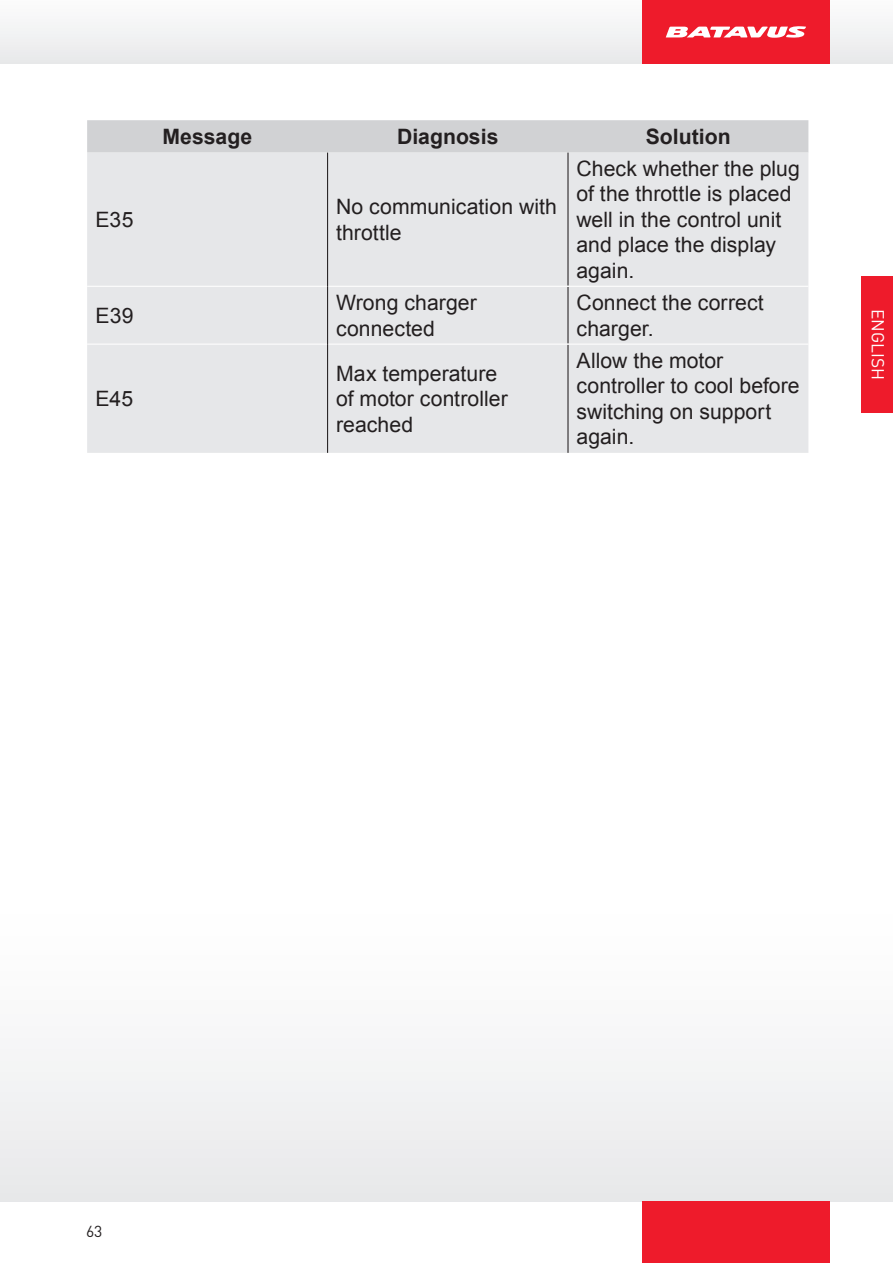
<style>
.page{position:relative;width:893px;height:1263px;background:#fff}
.page>*{position:absolute;margin:0;border:0;box-sizing:border-box;transform-origin:0 0}
.t1{font:21.15px/25.5px "Arial";letter-spacing:.005em;color:#231f20}
.t2{font:700 21.15px "Arial";color:#231f20}
.t3{font:17.25px "DIN";color:#fff}
.t4{font:15.75px "DIN";color:#231f20}
</style>
<div class="page">
<div style="left:0;top:0;width:893px;height:64px;background:#f2f3f4"></div>
<div style="left:0;top:894px;width:893px;height:307px;background:linear-gradient(to right,#f5f5f6,#f5f5f6)"></div>
<div style="left:642px;top:1201px;width:187px;height:62px;background:#ee1b2b"></div>
<div style="left:642px;top:0;width:187px;height:64px;background:#ee1b2b"></div>
<svg style="left:666px;top:26px;width:140px;height:12px"></svg>
<div style="left:861px;top:276px;width:32px;height:136px;background:#ee1b2b"></div>
<div style="left:87px;top:120px;width:721px;height:33px;background:#d1d2d4"></div>
<div style="left:87px;top:153px;width:721px;height:300px;background:#e6e7e9"></div>
<hr style="left:567px;top:153px;width:1px;height:133px;background:#231f20">
<hr style="left:567px;top:287px;width:1px;height:57px;background:#231f20">
<hr style="left:567px;top:345px;width:1px;height:108px;background:#231f20">
<hr style="left:87px;top:286px;width:240px;height:1px;background:#fff">
<hr style="left:328px;top:286px;width:240px;height:1px;background:#fff">
<hr style="left:568px;top:286px;width:240px;height:1px;background:#fff">
<hr style="left:87px;top:344px;width:240px;height:1px;background:#fff">
<hr style="left:328px;top:344px;width:240px;height:1px;background:#fff">
<hr style="left:568px;top:344px;width:240px;height:1px;background:#fff">
<hr style="left:327px;top:153px;width:1px;height:133px;background:#231f20">
<hr style="left:327px;top:286px;width:1px;height:58px;background:#231f20">
<hr style="left:327px;top:344px;width:1px;height:109px;background:#231f20">
<p class="t1" style="left:96px;top:207px;width:39px">E35</p>
<p class="t1" style="left:96px;top:303px;width:39px">E39</p>
<p class="t1" style="left:96px;top:386px;width:39px">E45</p>
<p class="t2" style="left:163px;top:123px;width:91px">Message</p>
<p class="t2" style="left:397px;top:123px;width:103px">Diagnosis</p>
<p class="t2" style="left:646px;top:123px;width:86px">Solution</p>
<p class="t1" style="left:336px;top:194px;width:222px">No communication with throttle</p>
<p class="t1" style="left:576px;top:156px;width:225px">Check whether the plug of the throttle is placed well in the control unit and place the display again.</p>
<p class="t1" style="left:336px;top:290px;width:142px">Wrong charger connected</p>
<p class="t1" style="left:576px;top:290px;width:189px">Connect the correct charger.</p>
<p class="t1" style="left:336px;top:361px;width:173px">Max temperature of motor controller reached</p>
<p class="t1" style="left:576px;top:348px;width:225px">Allow the motor controller to cool before switching on support again.</p>
<p class="t3" style="left:889px;top:309px;width:73px;rotate:90deg">ENGLISH</p>
<p class="t4" style="left:86px;top:1221px;width:18px">63</p>
</div>
